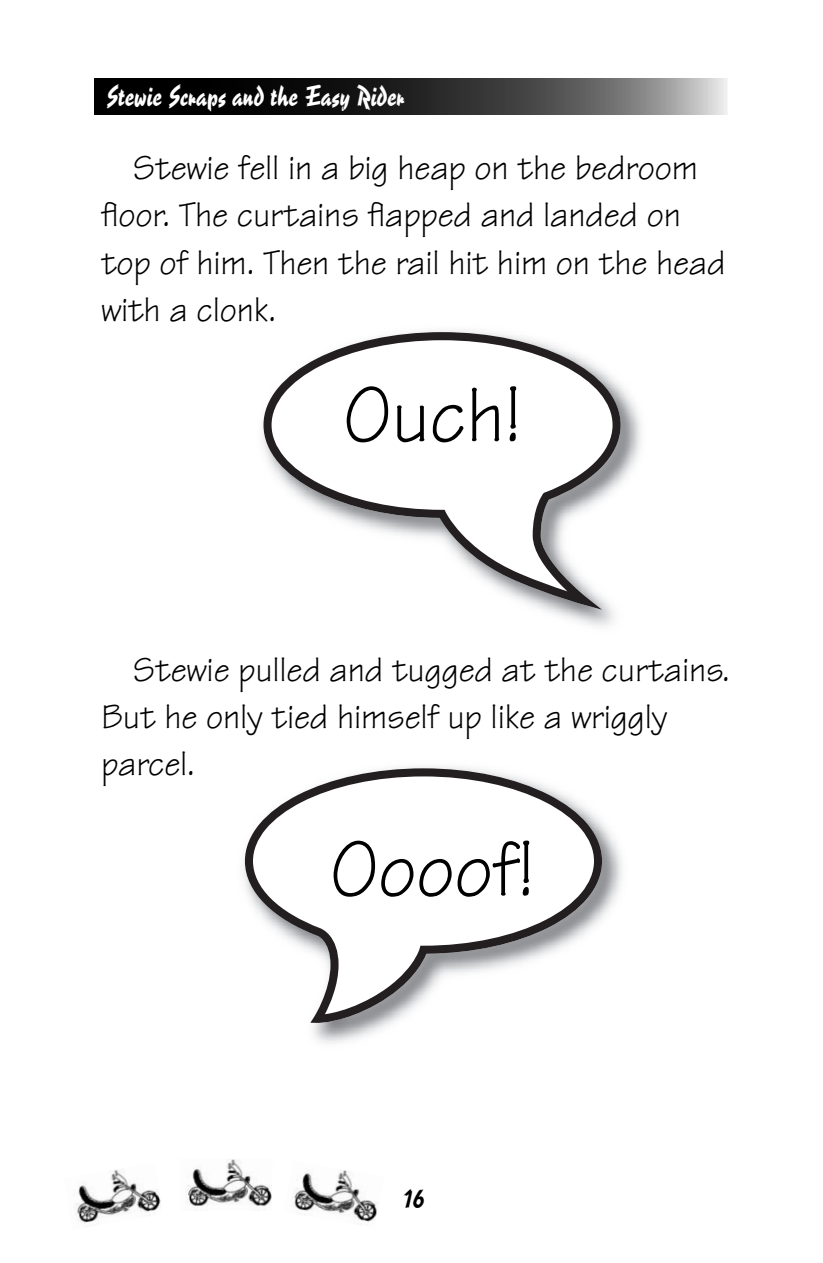
<style>
.page{position:relative;width:823px;height:1263px;background:#fff}
.page>*{position:absolute;margin:0;border:0;box-sizing:border-box;transform-origin:0 0}
.t1{font:81px "Tekton";letter-spacing:-.005em;color:#000}
.t2{font:36px/47.2px "Tekton";letter-spacing:-.005em;color:#000}
.t3{font:27px "Reporter Two";color:#fff}
.t4{font:24.75px "Reporter Two";color:#000}
</style>
<div class="page">
<svg style="left:94px;top:78px;width:633px;height:36px;background:#373737"></svg>
<img style="left:75px;top:1170px;width:86px;height:57px">
<img style="left:187px;top:1159px;width:85px;height:47px">
<img style="left:294px;top:1170px;width:85px;height:52px">
<img style="left:244px;top:767px;width:378px;height:276px">
<svg style="left:245px;top:768px;width:357px;height:255px"></svg>
<img style="left:432px;top:331px;width:209px;height:295px">
<svg style="left:263px;top:332px;width:357px;height:278px"></svg>
<p class="t3" style="left:106px;top:85px;width:300px">Stewie Scraps and the Easy Rider</p>
<p class="t2" style="left:101px;top:149px;width:626px;text-indent:32px">Stewie fell in a big heap on the bedroom floor. The curtains flapped and landed on top of him. Then the rail hit him on the head with a clonk.</p>
<h1 class="t1" style="left:343px;top:388px;width:180px">Ouch!</h1>
<p class="t2" style="left:101px;top:651px;width:630px;text-indent:32px">Stewie pulled and tugged at the curtains.<br>But he only tied himself up like a wriggly parcel.</p>
<h1 class="t1" style="left:330px;top:842px;width:206px">Oooof!</h1>
<p class="t4" style="left:403px;top:1189px;width:23px">16</p>
</div>
